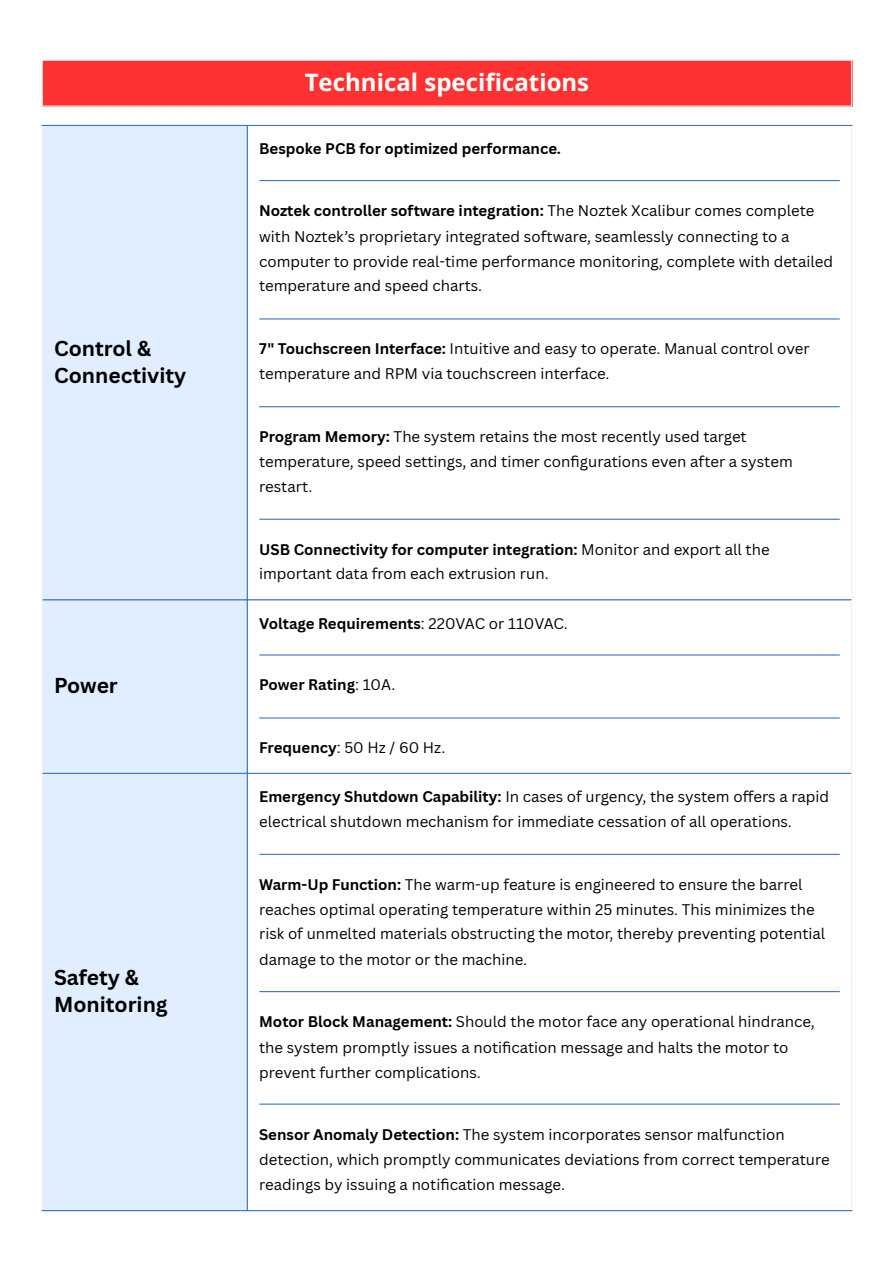
<style>
.page{position:relative;width:894px;height:1263px;background:#fff}
.page>*{position:absolute;margin:0;border:0;box-sizing:border-box;transform-origin:0 0}
.t1{font:700 24px "Open Sans";color:#fff}
.t2{font:700 21px/27px "Canva Sans";color:#000}
.t3{font:15px/25.2px "Canva Sans";color:#000}
.t4{font:700 15px "Canva Sans";color:#000}
.s1{font-weight:700}
.s2{font-weight:400}
</style>
<div class="page">
<div style="left:42px;top:60px;width:809px;height:46px;background:#ff3131"></div>
<hr style="left:42px;top:61px;width:1px;height:45px;background:#fff">
<hr style="left:850px;top:61px;width:2px;height:45px;background:#fff">
<hr style="left:42px;top:60px;width:810px;height:1px;background:#fff">
<div style="left:43px;top:126px;width:204px;height:1084px;background:#e0eeff"></div>
<hr style="left:259px;top:180px;width:580px;height:1px;background:#3b75c2">
<hr style="left:259px;top:318px;width:580px;height:2px;background:#3b75c2">
<hr style="left:259px;top:406px;width:580px;height:1px;background:#3b75c2">
<hr style="left:259px;top:519px;width:580px;height:1px;background:#3b75c2">
<hr style="left:259px;top:654px;width:580px;height:2px;background:#3b75c2">
<hr style="left:259px;top:717px;width:580px;height:2px;background:#3b75c2">
<hr style="left:259px;top:854px;width:580px;height:1px;background:#3b75c2">
<hr style="left:259px;top:991px;width:580px;height:1px;background:#3b75c2">
<hr style="left:259px;top:1103px;width:580px;height:2px;background:#3b75c2">
<hr style="left:247px;top:126px;width:1px;height:1084px;background:#3b75c2">
<hr style="left:42px;top:125px;width:810px;height:1px;background:#3b75c2">
<hr style="left:43px;top:599px;width:807px;height:1px;background:#3b75c2">
<hr style="left:43px;top:773px;width:807px;height:1px;background:#3b75c2">
<hr style="left:42px;top:1210px;width:810px;height:1px;background:#3b75c2">
<p class="t2" style="left:54px;top:334px;width:134px">Control &amp;<br>Connectivity</p>
<p class="t2" style="left:54px;top:671px;width:65px">Power</p>
<p class="t2" style="left:54px;top:964px;width:115px">Safety &amp;<br>Monitoring</p>
<p class="t1" style="left:304px;top:65px;width:286px">Technical specifications</p>
<h1 class="t4" style="left:259px;top:138px;width:303px">Bespoke PCB for optimized performance.</h1>
<h1 class="t3" style="left:259px;top:198px;width:575px"><span class="s1">Noztek controller software integration:</span> The Noztek Xcalibur comes complete with Noztek’s proprietary integrated software, seamlessly connecting to a computer to provide real-time performance monitoring, complete with detailed temperature and speed charts.</h1>
<h1 class="t3" style="left:259px;top:336px;width:552px;line-height:24.8px"><span class="s1">7" Touchscreen Interface:</span> Intuitive and easy to operate. Manual control over temperature and RPM via touchscreen interface.</h1>
<h1 class="t3" style="left:259px;top:424px;width:535px;line-height:24.8px"><span class="s1">Program Memory:</span> The system retains the most recently used target temperature, speed settings, and timer configurations even after a system restart.</h1>
<h1 class="t3" style="left:259px;top:536px;width:512px;line-height:24.8px"><span class="s1">USB Connectivity for computer integration:</span> Monitor and export all the important data from each extrusion run.</h1>
<h1 class="t4" style="left:259px;top:613px;width:310px">Voltage Requirements<span class="s2">: 220VAC or 110VAC.</span></h1>
<h1 class="t4" style="left:259px;top:674px;width:138px">Power Rating<span class="s2">: 10A.</span></h1>
<h1 class="t3" style="left:259px;top:735px;width:188px"><span class="s1">Frequency</span>: 50 Hz / 60 Hz.</h1>
<h1 class="t3" style="left:259px;top:784px;width:571px;line-height:24.8px"><span class="s1">Emergency Shutdown Capability:</span> In cases of urgency, the system offers a rapid electrical shutdown mechanism for immediate cessation of all operations.</h1>
<h1 class="t3" style="left:259px;top:871px;width:567px"><span class="s1">Warm-Up Function:</span> The warm-up feature is engineered to ensure the barrel reaches optimal operating temperature within 25 minutes. This minimizes the risk of unmelted materials obstructing the motor, thereby preventing potential damage to the motor or the machine.</h1>
<h1 class="t3" style="left:259px;top:1008px;width:557px"><span class="s1">Motor Block Management:</span> Should the motor face any operational hindrance, the system promptly issues a notifi cation message and halts the motor to prevent further complications.</h1>
<h1 class="t3" style="left:259px;top:1121px;width:572px"><span class="s1">Sensor Anomaly Detection:</span> The system incorporates sensor malfunction detection, which promptly communicates deviations from correct temperature readings by issuing a notifi cation message.</h1>
</div>
